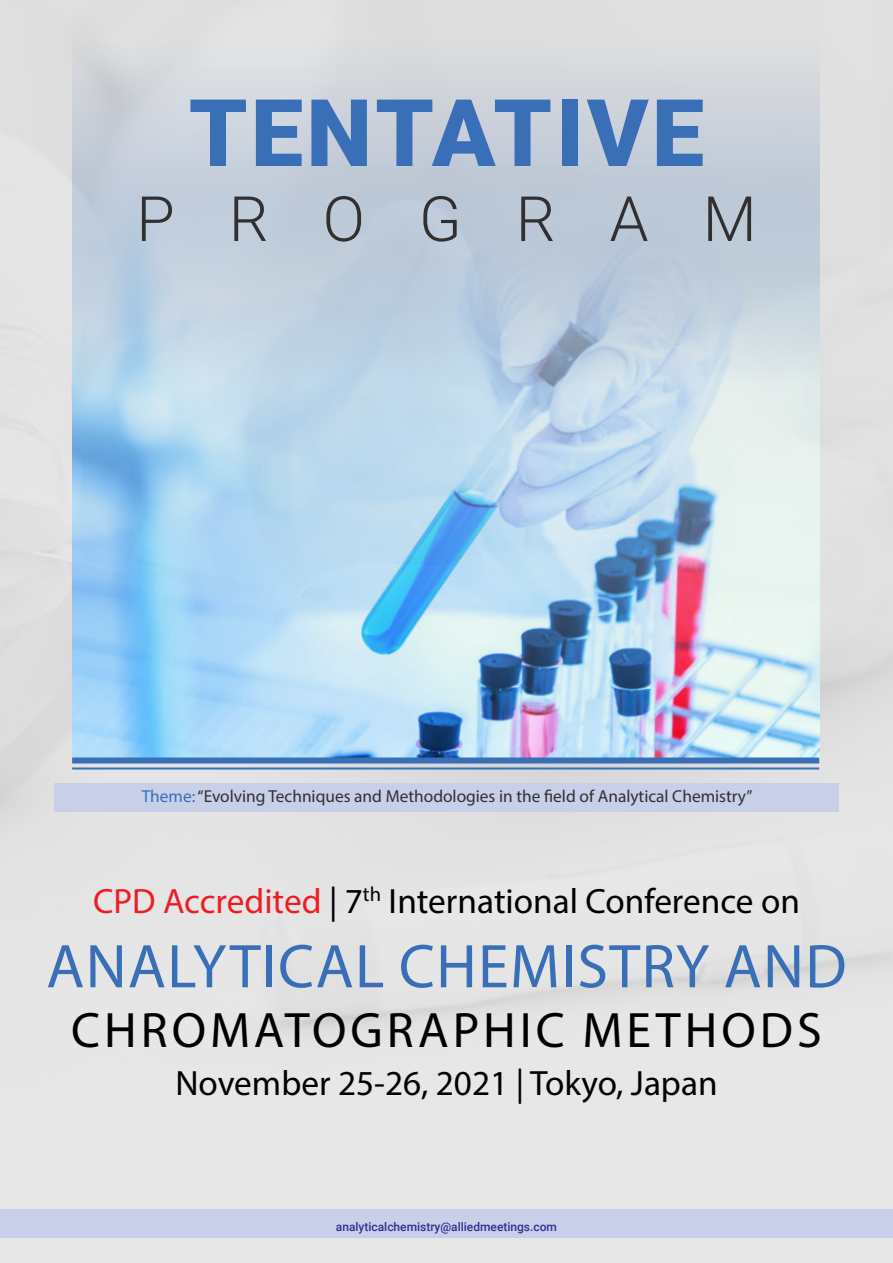
<style>
.page{position:relative;width:893px;height:1263px;background:#fff}
.page>*{position:absolute;margin:0;border:0;box-sizing:border-box;transform-origin:0 0}
.t1{font:900 93.3px "Roboto";letter-spacing:.035em;color:#396fb7}
.t2{font:300 62.55px "Roboto";letter-spacing:.865em;color:#312f30}
.t3{font:62.25px "Myriad Pro";letter-spacing:.02em;color:#396fb7}
.t4{font:49.95px "Myriad Pro";letter-spacing:.08em;color:#000}
.t5{font:35.25px "Myriad Pro";color:#000}
.t6{font:17.4px "Myriad Pro";color:#312f30}
.t7{font:500 12px "Roboto";color:#2e3092}
.s1{color:#396fb7}
.s2{color:#ee1d23}
</style>
<div class="page">
<div style="left:54px;top:783px;width:785px;height:29px;background:#c8cfe8"></div>
<div style="left:0;top:1209px;width:893px;height:28px;background:#c8cfe8"></div>
<svg style="left:72px;top:0;width:747px;height:161px;background:#d4d7dc"></svg>
<img style="left:72px;top:161px;width:747px;height:596px">
<div style="left:72px;top:757px;width:747px;height:6px;background:#396fb7"></div>
<hr style="left:72px;top:767px;width:747px;height:2px;background:#396fb7">
<p class="t1" style="left:189px;top:67px;width:517px">TENTATIVE</p>
<p class="t2" style="left:136px;top:175px;width:622px">PROGRAM</p>
<p class="t6" style="left:142px;top:786px;width:612px"><span class="s1">Theme:</span> “Evolving Techniques and Methodologies in the field of Analytical Chemistry”</p>
<p class="t5" style="left:93px;top:879px;width:708px"><span class="s2">CPD Accredited</span> | 7<sup>th</sup> International Conference on</p>
<p class="t3" style="left:46px;top:928px;width:802px">ANALYTICAL CHEMISTRY AND</p>
<p class="t4" style="left:71px;top:1000px;width:752px">CHROMATOGRAPHIC METHODS</p>
<p class="t5" style="left:175px;top:1061px;width:544px">November 25-26, 2021 | Tokyo, Japan</p>
<p class="t7" style="left:336px;top:1218px;width:223px">analyticalchemistry@alliedmeetings.com</p>
</div>
